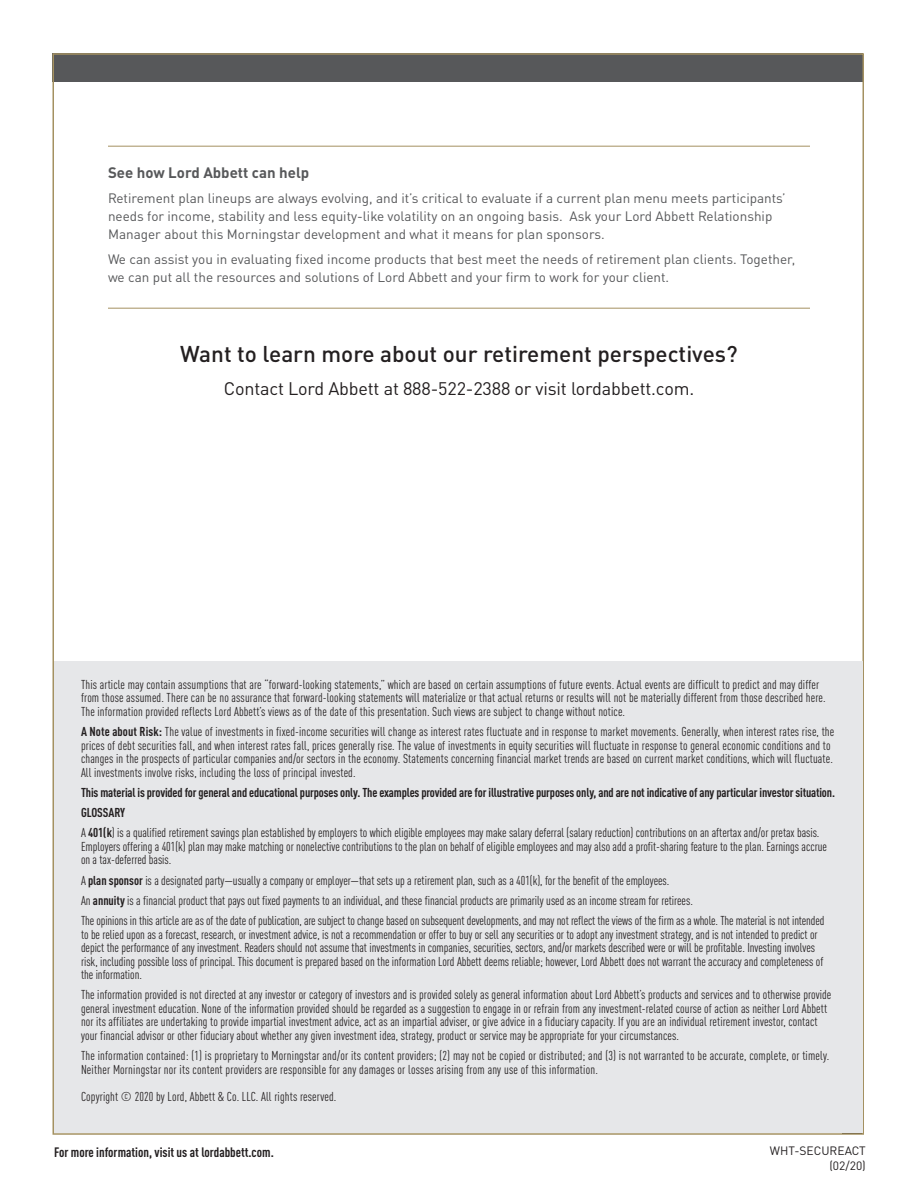
<style>
.page{position:relative;width:918px;height:1188px;background:#fff}
.page>*{position:absolute;margin:0;border:0;box-sizing:border-box;transform-origin:0 0}
.t1{font:500 22.65px "DIN Pro";color:#231f20}
.t2{font:18px "DIN Pro";letter-spacing:-.01em;color:#231f20}
.t3{font:700 15px "DIN Pro";color:#57585a}
.t4{font:13.5px/18px "DIN Pro";color:#57585a}
.t5{font:700 condensed 13.5px "DIN Pro";color:#231f20}
.t6{font:condensed 12.75px/13.5px "DIN Pro";letter-spacing:.005em;color:#231f20}
.t7{font:700 condensed 12.75px "DIN Pro";letter-spacing:-.01em;color:#231f20}
.t8{font:12px/15px "DIN Pro";color:#231f20;text-align:right}
.s1{font-weight:700}
</style>
<div class="page">
<div style="left:53px;top:53px;width:810px;height:29px;background:#57585a"></div>
<div style="left:54px;top:662px;width:809px;height:471px;background:#e6e7e9"></div>
<hr style="left:108px;top:146px;width:702px;height:1px;background:#a49161">
<hr style="left:108px;top:308px;width:702px;height:1px;background:#a49161">
<p class="t3" style="left:108px;top:160px;width:203px">See how Lord Abbett can help</p>
<p class="t4" style="left:108px;top:188px;width:679px">Retirement plan lineups are always evolving, and it’s critical to evaluate if a current plan menu meets participants’ needs for income, stability and less equity-like volatility on an ongoing basis. Ask your Lord Abbett Relationship<br>Manager about this Morningstar development and what it means for plan sponsors.</p>
<p class="t4" style="left:108px;top:248px;width:689px">We can assist you in evaluating fixed income products that best meet the needs of retirement plan clients. Together, we can put all the resources and solutions of Lord Abbett and your firm to work for your client.</p>
<p class="t1" style="left:180px;top:335px;width:559px">Want to learn more about our retirement perspectives?</p>
<p class="t2" style="left:224px;top:374px;width:472px">Contact Lord Abbett at 888-522-2388 or visit lordabbett.com.</p>
<p class="t6" style="left:81px;top:677px;width:746px">This article may contain assumptions that are “forward-looking statements,” which are based on certain assumptions of future events. Actual events are difficult to predict and may differ from those assumed. There can be no assurance that forward-looking statements will materialize or that actual returns or results will not be materially different from those described here.<br>The information provided reflects Lord Abbett’s views as of the date of this presentation. Such views are subject to change without notice.</p>
<p class="t6" style="left:81px;top:724px;width:755px"><span class="s1">A Note about Risk:</span> The value of investments in fixed-income securities will change as interest rates fluctuate and in response to market movements. Generally, when interest rates rise, the prices of debt securities fall, and when interest rates fall, prices generally rise. The value of investments in equity securities will fluctuate in response to general economic conditions and to changes in the prospects of particular companies and/or sectors in the economy. Statements concerning financial market trends are based on current market conditions, which will fluctuate.<br>All investments involve risks, including the loss of principal invested.</p>
<p class="t7" style="left:81px;top:783px;width:756px">This material is provided for general and educational purposes only. The examples provided are for illustrative purposes only, and are not indicative of any particular investor situation.</p>
<p class="t7" style="left:81px;top:803px;width:46px">GLOSSARY</p>
<p class="t6" style="left:81px;top:825px;width:747px">A <span class="s1">401(k</span>) is a qualified retirement savings plan established by employers to which eligible employees may make salary deferral (salary reduction) contributions on an aftertax and/or pretax basis.<br>Employers offering a 401(k) plan may make matching or nonelective contributions to the plan on behalf of eligible employees and may also add a profit-sharing feature to the plan. Earnings accrue on a tax-deferred basis.</p>
<p class="t6" style="left:81px;top:872px;width:590px">A <span class="s1">plan sponsor</span> is a designated party—usually a company or employer—that sets up a retirement plan, such as a 401(k), for the benefit of the employees.</p>
<p class="t6" style="left:81px;top:893px;width:613px">An <span class="s1">annuity</span> is a financial product that pays out fixed payments to an individual, and these financial products are primarily used as an income stream for retirees.</p>
<p class="t6" style="left:81px;top:913px;width:745px">The opinions in this article are as of the date of publication, are subject to change based on subsequent developments, and may not reflect the views of the firm as a whole. The material is not intended to be relied upon as a forecast, research, or investment advice, is not a recommendation or offer to buy or sell any securities or to adopt any investment strategy, and is not intended to predict or depict the performance of any investment. Readers should not assume that investments in companies, securities, sectors, and/or markets described were or will be profitable. Investing involves risk, including possible loss of principal. This document is prepared based on the information Lord Abbett deems reliable; however, Lord Abbett does not warrant the accuracy and completeness of the information.</p>
<p class="t6" style="left:81px;top:987px;width:752px">The information provided is not directed at any investor or category of investors and is provided solely as general information about Lord Abbett’s products and services and to otherwise provide general investment education. None of the information provided should be regarded as a suggestion to engage in or refrain from any investment-related course of action as neither Lord Abbett nor its affiliates are undertaking to provide impartial investment advice, act as an impartial adviser, or give advice in a fiduciary capacity. If you are an individual retirement investor, contact your financial advisor or other fiduciary about whether any given investment idea, strategy, product or service may be appropriate for your circumstances.</p>
<p class="t6" style="left:81px;top:1048px;width:750px">The information contained: (1) is proprietary to Morningstar and/or its content providers; (2) may not be copied or distributed; and (3) is not warranted to be accurate, complete, or timely.<br>Neither Morningstar nor its content providers are responsible for any damages or losses arising from any use of this information.</p>
<p class="t6" style="left:81px;top:1088px;width:257px">Copyright © 2020 by Lord, Abbett &amp; Co. LLC. All rights reserved.</p>
<p class="t5" style="left:54px;top:1142px;width:221px">For more information, visit us at lordabbett.com.</p>
<p class="t8" style="left:770px;top:1142px;width:97px">WHT-SECUREACT (02/20)</p>
</div>
